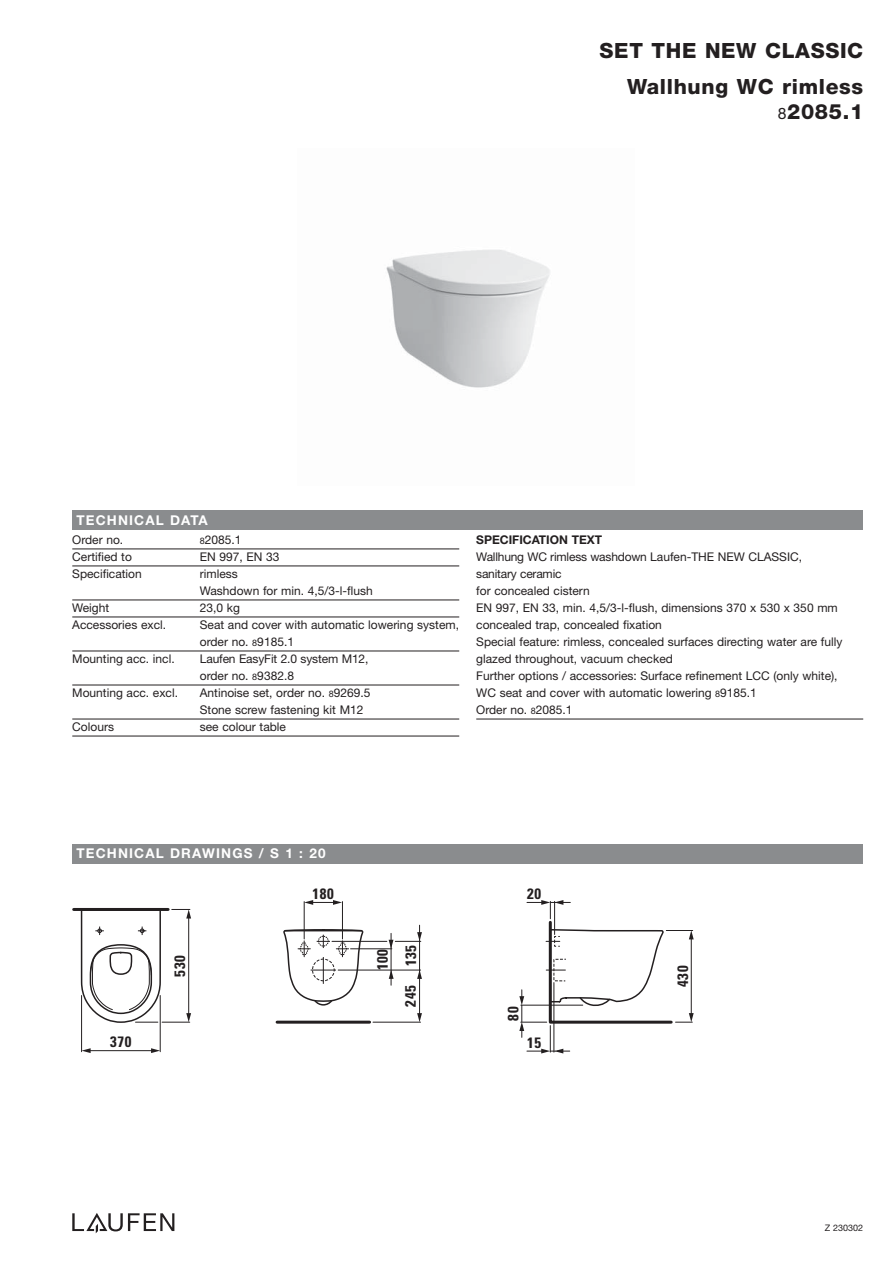
<style>
.page{position:relative;width:893px;height:1263px;background:#fff}
.page>*{position:absolute;margin:0;border:0;box-sizing:border-box;transform-origin:0 0}
.t1{font:800 21px/36.2px "Helvetica Neue";letter-spacing:.03em;color:#231f20;text-align:right}
.t2{font:700 condensed 15px "Univers";letter-spacing:.05em;color:#231f20}
.t3{font:700 13.5px "Helvetica Neue";letter-spacing:.085em;color:#fff}
.t4{font:12px/17px "Helvetica Neue";color:#231f20}
.t5{font:700 12px "Helvetica Neue";color:#231f20}
.t6{font:9px "Helvetica Neue";color:#231f20}
.s1{font-weight:400;font-size:15.75px}
.s2{font-size:9px}
</style>
<div class="page">
<img style="left:386px;top:250px;width:164px;height:138px">
<svg style="left:284px;top:928px;width:79px;height:78px"></svg>
<hr style="left:160px;top:995px;width:1px;height:57px;background:#231f20">
<hr style="left:81px;top:995px;width:1px;height:57px;background:#231f20">
<svg style="left:82px;top:1048px;width:9px;height:5px"></svg>
<svg style="left:151px;top:1048px;width:9px;height:5px"></svg>
<hr style="left:90px;top:1050px;width:62px;height:1px;background:#231f20">
<svg style="left:80px;top:908px;width:111px;height:116px"></svg>
<hr style="left:188px;top:917px;width:1px;height:97px;background:#231f20">
<hr style="left:304px;top:901px;width:1px;height:38px;background:#231f20">
<hr style="left:342px;top:901px;width:1px;height:38px;background:#231f20">
<svg style="left:304px;top:900px;width:38px;height:5px"></svg>
<hr style="left:351px;top:948px;width:41px;height:1px;background:#231f20">
<svg style="left:389px;top:971px;width:5px;height:8px"></svg>
<hr style="left:391px;top:933px;width:1px;height:52px;background:#231f20">
<hr style="left:373px;top:1022px;width:48px;height:1px;background:#231f20">
<svg style="left:417px;top:971px;width:5px;height:8px"></svg>
<svg style="left:417px;top:1013px;width:5px;height:9px"></svg>
<hr style="left:419px;top:925px;width:1px;height:91px;background:#231f20">
<hr style="left:332px;top:941px;width:55px;height:1px;background:#231f20">
<svg style="left:389px;top:932px;width:33px;height:17px"></svg>
<hr style="left:338px;top:970px;width:83px;height:1px;background:#231f20">
<hr style="left:74px;top:908px;width:94px;height:3px;background:#231f20">
<hr style="left:277px;top:1021px;width:93px;height:3px;background:#231f20">
<svg style="left:519px;top:900px;width:175px;height:153px"></svg>
<svg style="left:72px;top:1213px;width:102px;height:20px"></svg>
<div style="left:72px;top:844px;width:791px;height:19px;background:#8a8c8e"></div>
<div style="left:72px;top:510px;width:791px;height:19px;background:#8a8c8e"></div>
<hr style="left:72px;top:549px;width:387px;height:1px;background:#231f20">
<hr style="left:72px;top:566px;width:387px;height:1px;background:#231f20">
<hr style="left:72px;top:600px;width:387px;height:1px;background:#231f20">
<hr style="left:72px;top:617px;width:387px;height:1px;background:#231f20">
<hr style="left:72px;top:651px;width:387px;height:1px;background:#231f20">
<hr style="left:72px;top:685px;width:387px;height:1px;background:#231f20">
<hr style="left:72px;top:719px;width:387px;height:1px;background:#231f20">
<hr style="left:72px;top:736px;width:387px;height:1px;background:#231f20">
<hr style="left:476px;top:719px;width:387px;height:1px;background:#231f20">
<h1 class="t1" style="left:600px;top:34px;width:265px">SET THE NEW CLASSIC<br>Wallhung WC rimless</h1>
<h1 class="t1" style="left:778px;top:95px;width:87px"><span class="s1">8</span>2085.1</h1>
<p class="t3" style="left:77px;top:515px;width:133px">TECHNICAL DATA</p>
<p class="t4" style="left:72px;top:533px;width:53px">Order no.</p>
<p class="t4" style="left:200px;top:533px;width:43px"><span class="s2">8</span>2085.1</p>
<p class="t4" style="left:72px;top:550px;width:61px">Certified to</p>
<p class="t4" style="left:200px;top:550px;width:81px">EN 997, EN 33</p>
<p class="t4" style="left:72px;top:567px;width:71px">Specification</p>
<p class="t4" style="left:200px;top:567px;width:174px">rimless<br>Washdown for min. 4,5/3-l-flush</p>
<p class="t4" style="left:72px;top:601px;width:38px">Weight</p>
<p class="t4" style="left:200px;top:601px;width:42px">23,0 kg</p>
<p class="t4" style="left:72px;top:618px;width:95px">Accessories excl.</p>
<p class="t4" style="left:200px;top:618px;width:261px">Seat and cover with automatic lowering system, order no. <span class="s2">8</span>9185.1</p>
<p class="t4" style="left:72px;top:652px;width:104px">Mounting acc. incl.</p>
<p class="t4" style="left:200px;top:652px;width:170px">Laufen EasyFit 2.0 system M12, order no. <span class="s2">8</span>9382.8</p>
<p class="t4" style="left:72px;top:686px;width:107px">Mounting acc. excl.</p>
<p class="t4" style="left:200px;top:686px;width:172px">Antinoise set, order no. <span class="s2">8</span>9269.5<br>Stone screw fastening kit M12</p>
<p class="t4" style="left:72px;top:720px;width:43px">Colours</p>
<p class="t4" style="left:200px;top:720px;width:88px">see colour table</p>
<p class="t5" style="left:476px;top:536px;width:127px">SPECIFICATION TEXT</p>
<p class="t4" style="left:476px;top:550px;width:368px">Wallhung WC rimless washdown Laufen-THE NEW CLASSIC, sanitary ceramic<br>for concealed cistern<br>EN 997, EN 33, min. 4,5/3-l-flush, dimensions 370 x 530 x 350 mm concealed trap, concealed fixation<br>Special feature: rimless, concealed surfaces directing water are fully glazed throughout, vacuum checked<br>Further options / accessories: Surface refinement LCC (only white), WC seat and cover with automatic lowering <span class="s2">8</span>9185.1<br>Order no. <span class="s2">8</span>2085.1</p>
<p class="t3" style="left:77px;top:849px;width:250px">TECHNICAL DRAWINGS / S 1 : 20</p>
<p class="t2" style="left:312px;top:888px;width:23px">180</p>
<p class="t2" style="left:527px;top:888px;width:16px">20</p>
<p class="t2" style="left:174px;top:976px;width:23px;rotate:-90deg">530</p>
<p class="t2" style="left:377px;top:970px;width:22px;rotate:-90deg">100</p>
<p class="t2" style="left:405px;top:966px;width:23px;rotate:-90deg">135</p>
<p class="t2" style="left:405px;top:1007px;width:23px;rotate:-90deg">245</p>
<p class="t2" style="left:508px;top:1020px;width:16px;rotate:-90deg">80</p>
<p class="t2" style="left:677px;top:987px;width:23px;rotate:-90deg">430</p>
<p class="t2" style="left:110px;top:1036px;width:23px">370</p>
<p class="t2" style="left:527px;top:1037px;width:16px">15</p>
<p class="t6" style="left:825px;top:1224px;width:40px">Z 230302</p>
</div>
